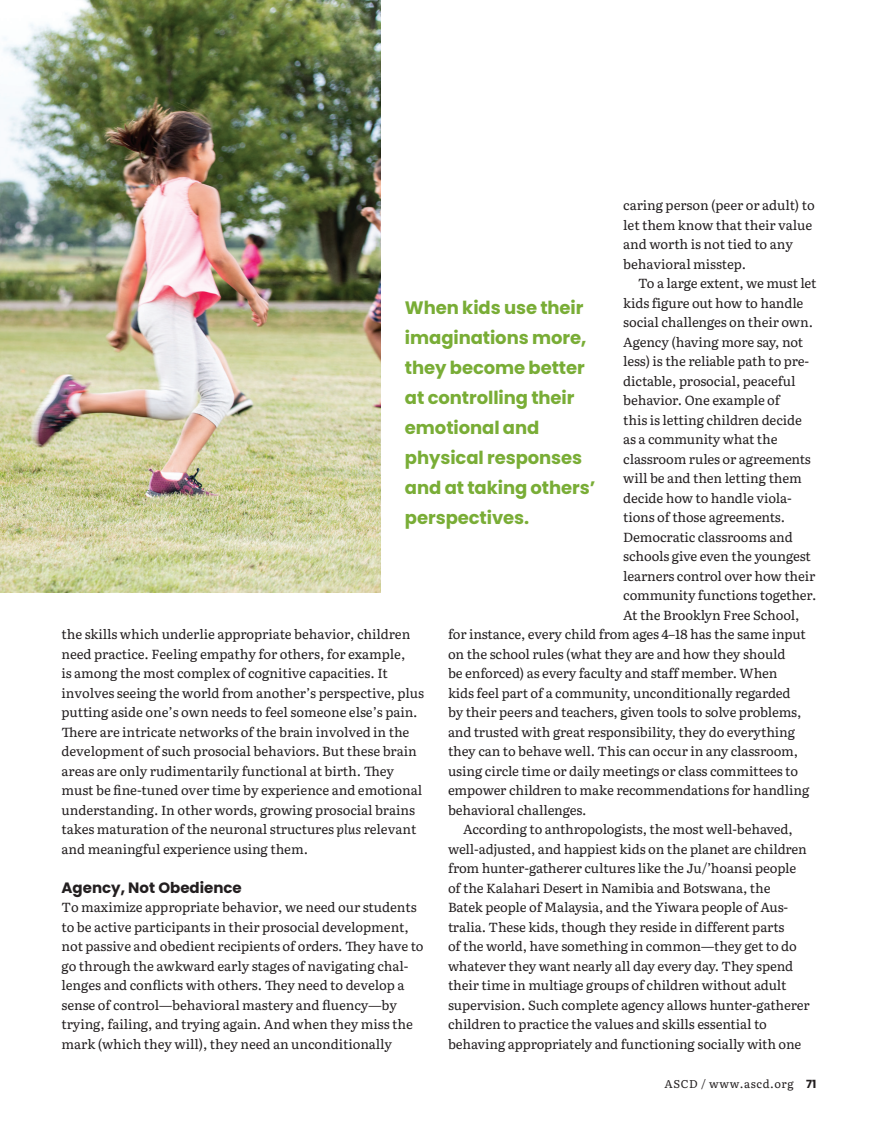
<style>
.page{position:relative;width:878px;height:1134px;background:#fff}
.page>*{position:absolute;margin:0;border:0;box-sizing:border-box;transform-origin:0 0}
.Pullquote_NEW{font:700 18px/30px "Poppins";letter-spacing:-.005em;color:#79ad36}
.Subhead_A{font:700 15px "Poppins";color:#231f20}
.Text_Indent{font:13.2px/19.5px "Literata";letter-spacing:-.01em;color:#231f20}
.Text_No_Indent{font:13.2px/19.5px "Literata";letter-spacing:-.005em;color:#231f20}
.t1{font:11.25px "Literata";letter-spacing:.05em;color:#231f20}
.s1{font-style:italic}
.s2{font-family:"Poppins";font-weight:700}
</style>
<div class="page">
<img style="left:0;top:0;width:381px;height:592px">
<p class="Text_No_Indent" style="left:623px;top:195px;width:193px">caring person (peer or adult) to let them know that their value and worth is not tied to any behavioral misstep.</p>
<p class="Text_Indent" style="left:638px;top:273px;width:180px">To a large extent, we must let</p>
<p class="Text_Indent" style="left:623px;top:292px;width:182px">kids figure out how to handle</p>
<p class="Text_Indent" style="left:623px;top:312px;width:191px">social challenges on their own.</p>
<p class="Text_Indent" style="left:623px;top:331px;width:181px">Agency (having more say, not</p>
<p class="Text_Indent" style="left:623px;top:351px;width:187px">less) is the reliable path to pre-</p>
<p class="Text_Indent" style="left:623px;top:370px;width:174px">dictable, prosocial, peaceful</p>
<p class="Text_Indent" style="left:623px;top:390px;width:158px">behavior. One example of</p>
<p class="Text_Indent" style="left:623px;top:409px;width:180px">this is letting children decide</p>
<p class="Text_Indent" style="left:623px;top:429px;width:156px">as a community what the</p>
<p class="Text_Indent" style="left:623px;top:448px;width:189px">classroom rules or agreements</p>
<p class="Text_Indent" style="left:623px;top:468px;width:180px">will be and then letting them</p>
<p class="Text_Indent" style="left:623px;top:487px;width:170px">decide how to handle viola-</p>
<p class="Text_Indent" style="left:623px;top:507px;width:163px">tions of those agreements.</p>
<p class="Text_Indent" style="left:623px;top:526px;width:171px">Democratic classrooms and</p>
<p class="Text_Indent" style="left:623px;top:546px;width:189px">schools give even the youngest</p>
<p class="Text_Indent" style="left:623px;top:565px;width:193px">learners control over how their</p>
<p class="Text_Indent" style="left:623px;top:585px;width:195px">community functions together.</p>
<p class="Text_Indent" style="left:623px;top:604px;width:178px">At the Brooklyn Free School,</p>
<p class="Text_Indent" style="left:448px;top:624px;width:359px">for instance, every child from ages 4–18 has the same input</p>
<p class="Text_Indent" style="left:448px;top:643px;width:339px">on the school rules (what they are and how they should</p>
<p class="Text_Indent" style="left:448px;top:663px;width:331px">be enforced) as every faculty and staff member. When</p>
<p class="Text_Indent" style="left:448px;top:682px;width:344px">kids feel part of a community, unconditionally regarded</p>
<p class="Text_Indent" style="left:448px;top:702px;width:355px">by their peers and teachers, given tools to solve problems,</p>
<p class="Text_Indent" style="left:448px;top:721px;width:349px">and trusted with great responsibility, they do everything</p>
<p class="Text_Indent" style="left:448px;top:741px;width:352px">they can to behave well. This can occur in any classroom,</p>
<p class="Text_Indent" style="left:448px;top:760px;width:351px">using circle time or daily meetings or class committees to</p>
<p class="Text_Indent" style="left:448px;top:780px;width:363px">empower children to make recommendations for handling</p>
<p class="Text_Indent" style="left:448px;top:799px;width:140px">behavioral challenges.</p>
<p class="Text_Indent" style="left:448px;top:819px;width:363px;text-indent:15px">According to anthropologists, the most well-behaved, well-adjusted, and happiest kids on the planet are children from hunter-gatherer cultures like the Ju/’hoansi people of the Kalahari Desert in Namibia and Botswana, the<br>Batek people of Malaysia, and the Yiwara people of Aus&shy;tralia. These kids, though they reside in different parts<br>of the world, have something in common—they get to do whatever they want nearly all day every day. They spend their time in multiage groups of children without adult supervision. Such complete agency allows hunter-gatherer children to practice the values and skills essential to behaving appropriately and functioning socially with one</p>
<p class="Pullquote_NEW" style="left:405px;top:293px;width:192px">When kids use their imaginations more, they become better at controlling their emotional and physical responses and at taking others’ perspectives.</p>
<p class="Text_No_Indent" style="left:62px;top:624px;width:364px">the skills which underlie appropriate behavior, children need practice. Feeling empathy for others, for example,<br>is among the most complex of cognitive capacities. It involves seeing the world from another’s perspective, plus putting aside one’s own needs to feel someone else’s pain.<br>There are intricate networks of the brain involved in the development of such prosocial behaviors. But these brain areas are only rudimentarily functional at birth. They must be fine-tuned over time by experience and emotional understanding. In other words, growing prosocial brains takes maturation of the neuronal structures <span class="s1">plus</span> relevant and meaningful experience using them.</p>
<p class="Subhead_A" style="left:62px;top:879px;width:182px">Agency, Not Obedience</p>
<p class="Text_No_Indent" style="left:62px;top:897px;width:363px">To maximize appropriate behavior, we need our students to be active participants in their prosocial development, not passive and obedient recipients of orders. They have to go through the awkward early stages of navigating chal&shy;lenges and conflicts with others. They need to develop a sense of control—behavioral mastery and fluency—by trying, failing, and trying again. And when they miss the mark (which they will), they need an unconditionally</p>
<p class="t1" style="left:664px;top:1076px;width:153px">ASCD / www.ascd.org <span class="s2">71</span></p>
</div>
